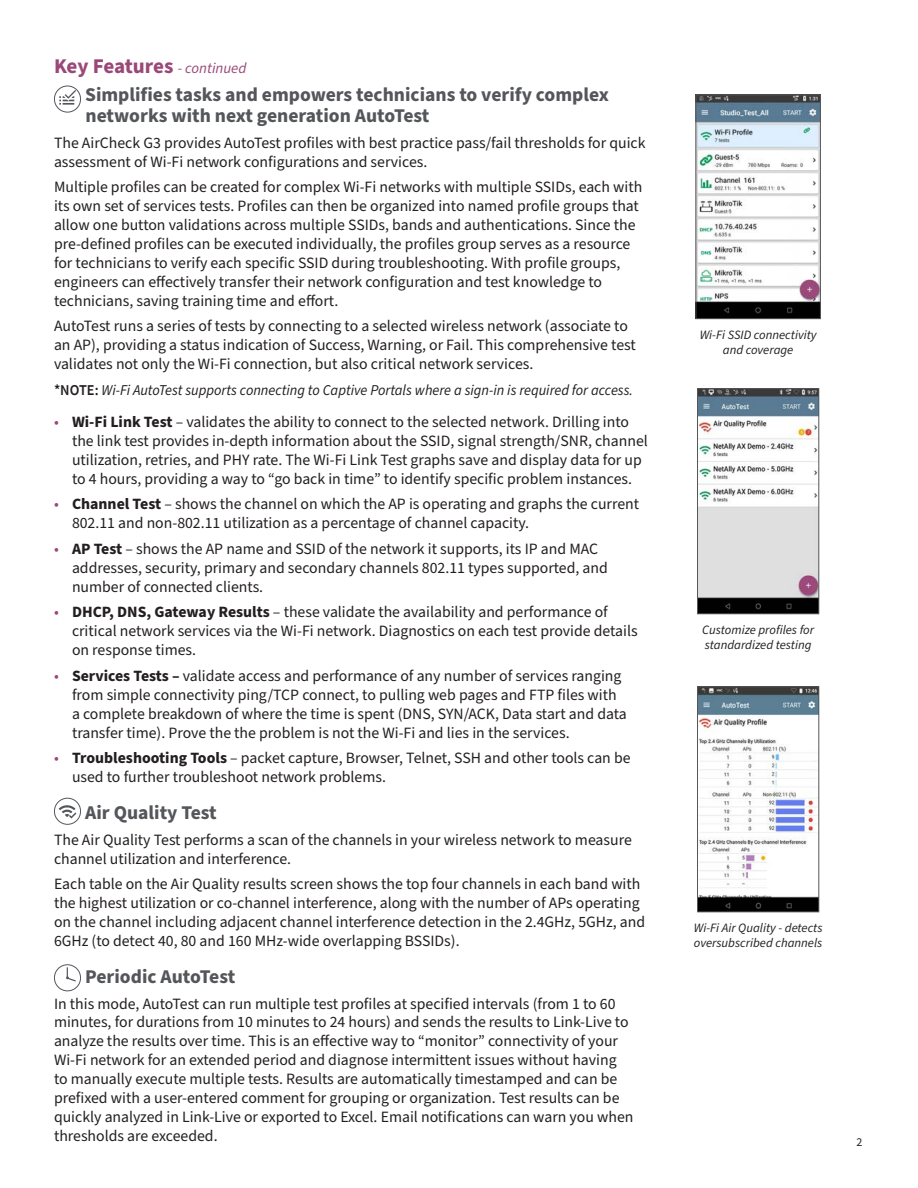
<style>
.page{position:relative;width:918px;height:1188px;background:#fff}
.page>*{position:absolute;margin:0;border:0;box-sizing:border-box;transform-origin:0 0}
.t1{font:700 21px "Source Sans Pro";letter-spacing:-.01em;color:#9a4878}
.t2{font:700 19.5px "Source Sans Pro";color:#54565a}
.t3{font:15.75px/18.9px "Source Sans Pro";color:#231f20}
.t4{font:italic 15px "Source Sans Pro";color:#231f20;scale:.96 1}
.t5{font:italic 12.75px/15.3px "Source Sans Pro";color:#231f20}
.t6{font:12px "Source Sans Pro";color:#231f20}
.s1{font-weight:400;font-style:italic;font-size:15px}
.s2{font-weight:600;font-style:normal}
.s3{color:#9a4878}
.s4{font-weight:700}
</style>
<div class="page">
<img style="left:699px;top:688px;width:118px;height:222px">
<div style="left:697px;top:686px;width:122px;height:226px;border:1px solid #54565a"></div>
<img style="left:698px;top:96px;width:121px;height:221px">
<div style="left:696px;top:94px;width:125px;height:225px;border:1px solid #54565a"></div>
<img style="left:699px;top:390px;width:118px;height:222px">
<div style="left:697px;top:388px;width:122px;height:226px;border:1px solid #54565a"></div>
<div style="left:54px;top:964px;width:27px;height:27px;border:1px solid #53565a;border-radius:50%"></div>
<svg style="left:66px;top:966px;width:11px;height:16px"></svg>
<div style="left:54px;top:798px;width:27px;height:27px;border:1px solid #53565a;border-radius:50%"></div>
<svg style="left:59px;top:805px;width:17px;height:14px"></svg>
<div style="left:54px;top:86px;width:27px;height:26px;border:1px solid #53565a;border-radius:50%"></div>
<svg style="left:59px;top:90px;width:17px;height:15px"></svg>
<p class="t1" style="left:54px;top:51px;width:194px">Key Features <span class="s1">- continued</span></p>
<p class="t2" style="left:85px;top:81px;width:525px">Simplifies tasks and empowers technicians to verify complex</p>
<p class="t2" style="left:85px;top:102px;width:346px">networks with next generation AutoTest</p>
<p class="t3" style="left:54px;top:134px;width:593px">The AirCheck G3 provides AutoTest profiles with best practice pass/fail thresholds for quick assessment of Wi-Fi network configurations and services.</p>
<p class="t3" style="left:54px;top:178px;width:590px">Multiple profiles can be created for complex Wi-Fi networks with multiple SSIDs, each with its own set of services tests. Profiles can then be organized into named profile groups that allow one button validations across multiple SSIDs, bands and authentications. Since the pre-defined profiles can be executed individually, the profiles group serves as a resource for technicians to verify each specific SSID during troubleshooting. With profile groups, engineers can effectively transfer their network configuration and test knowledge to technicians, saving training time and effort.</p>
<p class="t3" style="left:54px;top:317px;width:583px">AutoTest runs a series of tests by connecting to a selected wireless network (associate to an AP), providing a status indication of Success, Warning, or Fail. This comprehensive test validates not only the Wi-Fi connection, but also critical network services.</p>
<p class="t4" style="left:54px;top:380px;width:605px"><span class="s2">*NOTE:</span> Wi-Fi AutoTest supports connecting to Captive Portals where a sign-in is required for access.</p>
<p class="t3" style="left:72px;top:413px;width:577px;text-indent:-18px"><span class="s3">•</span> <span class="s4">Wi-Fi Link Test</span> – validates the ability to connect to the selected network. Drilling into the link test provides in-depth information about the SSID, signal strength/SNR, channel utilization, retries, and PHY rate. The Wi-Fi Link Test graphs save and display data for up to 4 hours, providing a way to “go back in time” to identify specific problem instances.</p>
<p class="t3" style="left:72px;top:495px;width:569px;text-indent:-18px"><span class="s3">•</span> <span class="s4">Channel Test</span> – shows the channel on which the AP is operating and graphs the current<br>802.11 and non-802.11 utilization as a percentage of channel capacity.</p>
<p class="t3" style="left:72px;top:540px;width:537px;text-indent:-18px"><span class="s3">•</span> <span class="s4">AP Test</span> – shows the AP name and SSID of the network it supports, its IP and MAC addresses, security, primary and secondary channels 802.11 types supported, and number of connected clients.</p>
<p class="t3" style="left:72px;top:603px;width:567px;text-indent:-18px"><span class="s3">•</span> <span class="s4">DHCP, DNS, Gateway Results</span> – these validate the availability and performance of critical network services via the Wi-Fi network. Diagnostics on each test provide details on response times.</p>
<p class="t3" style="left:72px;top:667px;width:556px;text-indent:-18px"><span class="s3">•</span> <span class="s4">Services Tests –</span> validate access and performance of any number of services ranging from simple connectivity ping/TCP connect, to pulling web pages and FTP files with a complete breakdown of where the time is spent (DNS, SYN/ACK, Data start and data transfer time). Prove the the problem is not the Wi-Fi and lies in the services.</p>
<p class="t3" style="left:72px;top:749px;width:560px;text-indent:-18px"><span class="s3">•</span> <span class="s4">Troubleshooting Tools</span> – packet capture, Browser, Telnet, SSH and other tools can be used to further troubleshoot network problems.</p>
<p class="t2" style="left:85px;top:799px;width:133px">Air Quality Test</p>
<p class="t3" style="left:54px;top:831px;width:579px">The Air Quality Test performs a scan of the channels in your wireless network to measure channel utilization and interference.</p>
<p class="t3" style="left:54px;top:875px;width:593px">Each table on the Air Quality results screen shows the top four channels in each band with the highest utilization or co-channel interference, along with the number of APs operating on the channel including adjacent channel interference detection in the 2.4GHz, 5GHz, and 6GHz (to detect 40, 80 and 160 MHz-wide overlapping BSSIDs).</p>
<p class="t2" style="left:85px;top:963px;width:152px">Periodic AutoTest</p>
<p class="t3" style="left:54px;top:994px;width:581px">In this mode, AutoTest can run multiple test profiles at specified intervals (from 1 to 60 minutes, for durations from 10 minutes to 24 hours) and sends the results to Link-Live to analyze the results over time. This is an effective way to “monitor” connectivity of your Wi-Fi network for an extended period and diagnose intermittent issues without having to manually execute multiple tests. Results are automatically timestamped and can be prefixed with a user-entered comment for grouping or organization. Test results can be quickly analyzed in Link-Live or exported to Excel. Email notifications can warn you when thresholds are exceeded.</p>
<p class="t5" style="left:700px;top:328px;width:118px;text-align:center">Wi-Fi SSID connectivity and coverage</p>
<p class="t5" style="left:702px;top:622px;width:113px">Customize profiles for standardized testing</p>
<p class="t5" style="left:694px;top:920px;width:130px">Wi-Fi Air Quality - detects oversubscribed channels</p>
<p class="t6" style="left:856px;top:1134px;width:7px">2</p>
</div>
